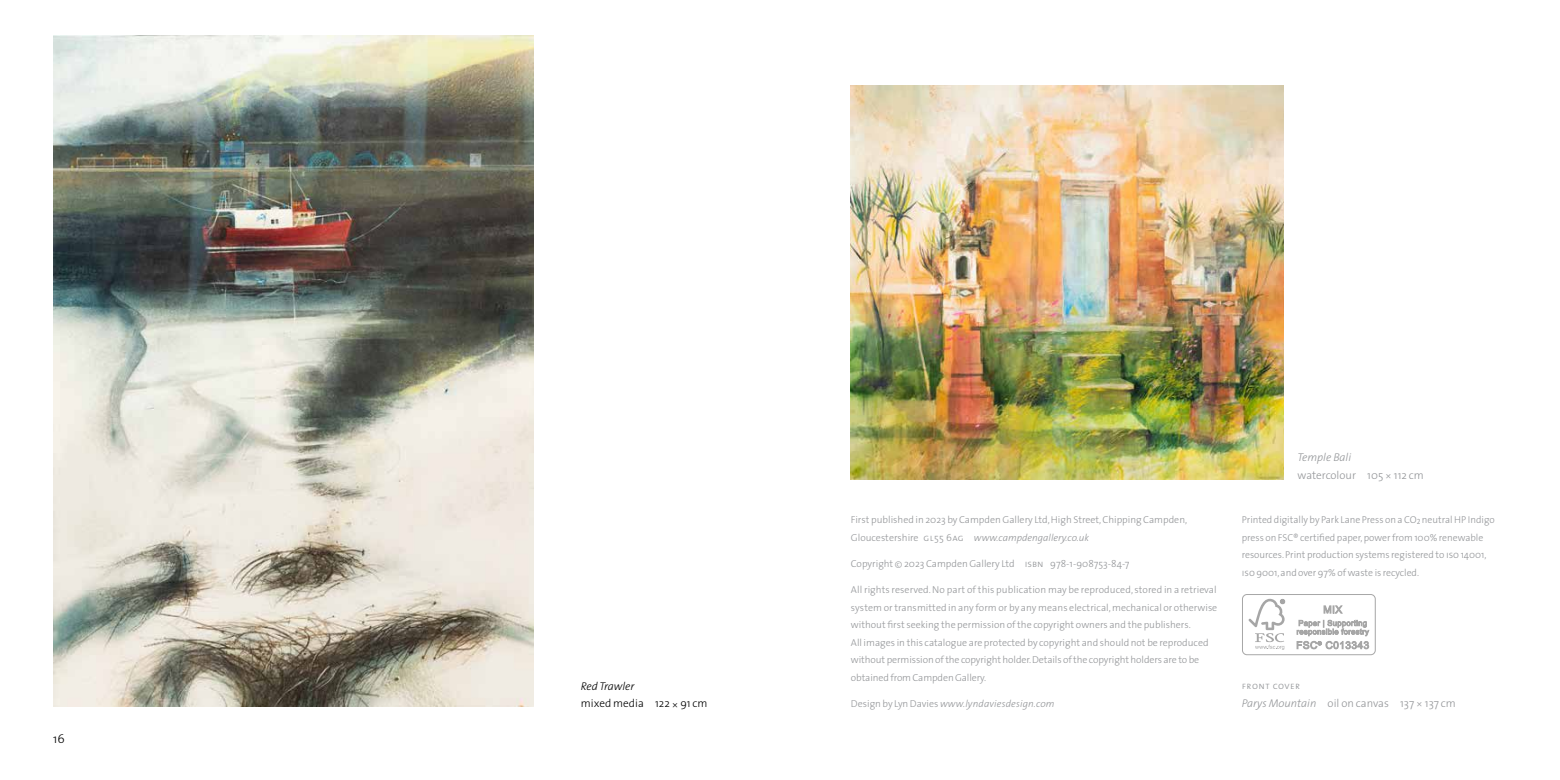
<style>
.page{position:relative;width:1560px;height:780px;background:#fff}
.page>*{position:absolute;margin:0;border:0;box-sizing:border-box;transform-origin:0 0}
.t1{font:300 12.5px "The Sans";color:#000}
.t2{font:300 11.25px/17.5px "The Sans";color:#939598}
.t3{font:300 11.25px/17.5px "The Sans";color:#000}
.t4{font:300 10px/17.5px "The Sans";color:#939598}
.t5{font:italic 300 10px "The Sans";letter-spacing:.015em;color:#939598}
.t6{font:10px "The Sans Light Caps";letter-spacing:.045em;color:#939598}
.s1{font-style:italic}
.s2{font-family:"Brandon Grotesque";font-size:13.75px}
.s3{font-family:"The Sans Light Caps";font-weight:400}
.s4{font-style:normal}
</style>
<div class="page">
<div style="left:1241px;top:594px;width:134px;height:61px;border:1px solid #000;border-radius:5px"></div>
<svg style="left:1248px;top:598px;width:36px;height:52px"></svg>
<svg style="left:1323px;top:605px;width:19px;height:9px"></svg>
<svg style="left:1296px;top:620px;width:72px;height:29px"></svg>
<img style="left:850px;top:85px;width:433px;height:394px">
<img style="left:53px;top:35px;width:480px;height:671px">
<p class="t1" style="left:53px;top:728px;width:13px">16</p>
<p class="t3" style="left:581px;top:676px;width:128px"><span class="s1">Red Trawler<br></span>mixed media 122 <span class="s2">×</span> 91 cm</p>
<p class="t4" style="left:850px;top:510px;width:338px">First published in 2023 by Campden Gallery Ltd, High Street, Chipping Campden,<br>Gloucestershire <span class="s3">gl</span>55 6<span class="s3">ag</span> <span class="s1">www.campdengallery.co.uk</span></p>
<p class="t4" style="left:850px;top:554px;width:280px">Copyright © 2023 Campden Gallery Ltd <span class="s3">isbn</span> 978-1-908753-84-7</p>
<p class="t4" style="left:850px;top:580px;width:368px">All rights reserved. No part of this publication may be reproduced, stored in a retrieval system or transmitted in any form or by any means electrical, mechanical or otherwise without first seeking the permission of the copyright owners and the publishers.<br>All images in this catalogue are protected by copyright and should not be reproduced without permission of the copyright holder. Details of the copyright holders are to be obtained from Campden Gallery.</p>
<p class="t5" style="left:850px;top:695px;width:205px"><span class="s4">Design by Lyn Davies</span> www.lyndaviesdesign.com</p>
<p class="t2" style="left:1297px;top:448px;width:128px"><span class="s1">Temple Bali<br></span>watercolour 105 <span class="s2">×</span> 112 cm</p>
<p class="t4" style="left:1241px;top:510px;width:254px">Printed digitally by Park Lane Press on a CO<sub>2</sub> neutral HP Indigo press on FSC® certified paper, power from 100% renewable resources. Print production systems registered to <span class="s3">iso</span> 14001, <span class="s3">iso</span> 9001, and over 97% of waste is recycled.</p>
<p class="t6" style="left:1241px;top:677px;width:60px">front cover</p>
<p class="t2" style="left:1241px;top:693px;width:215px"><span class="s1">Parys Mountain</span> oil on canvas 137 <span class="s2">×</span> 137 cm</p>
</div>
